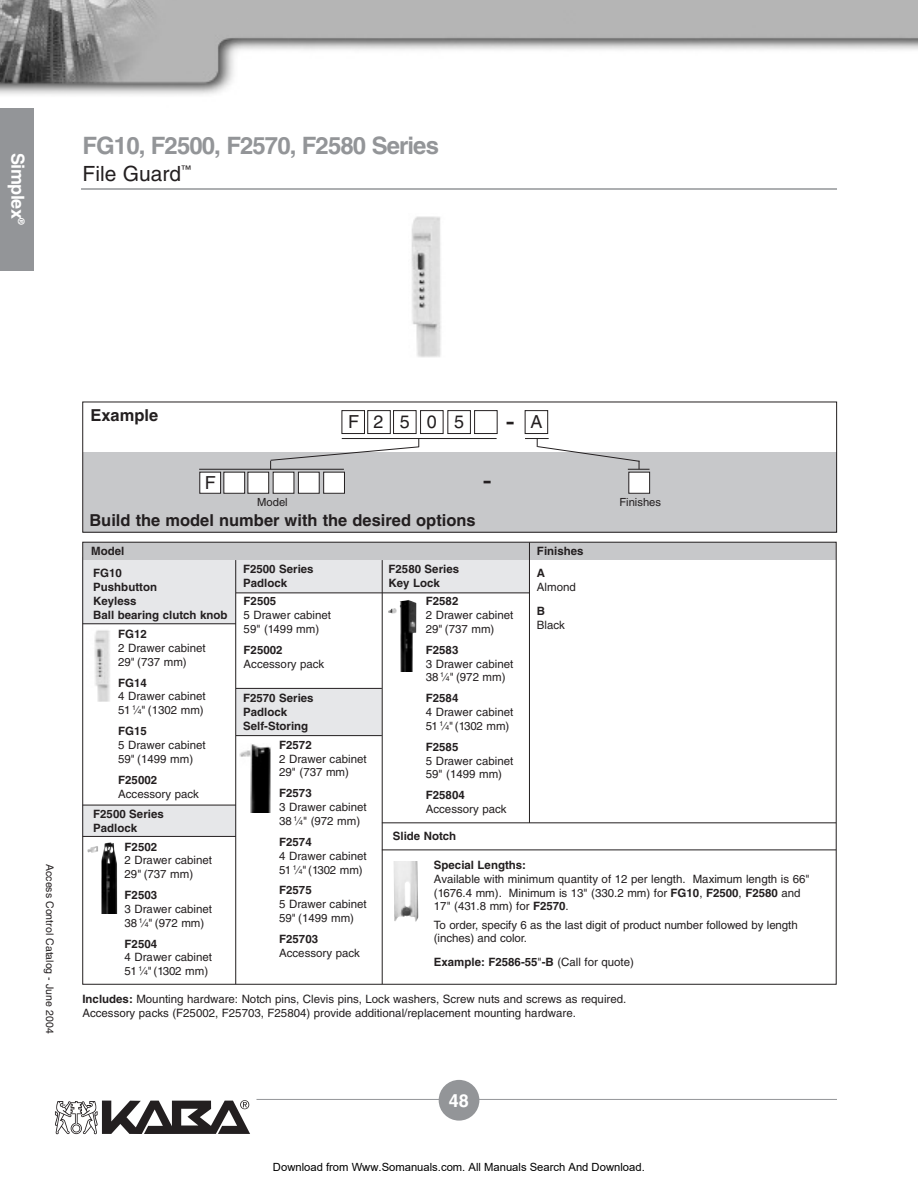
<style>
.page{position:relative;width:918px;height:1188px;background:#fff}
.page>*{position:absolute;margin:0;border:0;box-sizing:border-box;transform-origin:0 0}
.t1{font:28.65px "Helvetica";color:#231f20}
.t2{font:700 24px "Helvetica";letter-spacing:-.04em;color:#939598}
.t3{font:21px "Helvetica";color:#231f20}
.t4{font:700 18px "Helvetica";letter-spacing:-.03em;color:#fff}
.t5{font:18px "Helvetica";letter-spacing:.93em;color:#231f20}
.t6{font:700 16.5px "Helvetica";color:#231f20}
.t7{font:11.55px/13.8px "Helvetica";color:#231f20}
.t8{font:700 11.55px/13.8px "Helvetica";color:#231f20}
.t9{font:11.25px "Arial";color:#000}
.t10{font:11.25px "Helvetica";color:#231f20}
.t11{font:10.5px "Helvetica";color:#231f20}
.s1{font-size:18px}
.s2{font-size:6.9px}
.s3{font-weight:700}
.s4{font-weight:400}
</style>
<div class="page">
<img style="left:0;top:0;width:918px;height:95px">
<hr style="left:256px;top:1099px;width:581px;height:1px;background:#939598">
<div style="left:439px;top:1080px;width:40px;height:41px;background:#939598;border-radius:50%"></div>
<svg style="left:55px;top:1100px;width:195px;height:34px"></svg>
<div style="left:0;top:108px;width:34px;height:162px;background:#939598"></div>
<div style="left:83px;top:805px;width:153px;height:31px;background:#e6e7e9"></div>
<hr style="left:83px;top:836px;width:153px;height:1px;background:#231f20">
<hr style="left:83px;top:805px;width:153px;height:1px;background:#231f20">
<hr style="left:81px;top:188px;width:756px;height:2px;background:#939598">
<div style="left:236px;top:557px;width:293px;height:36px;background:#e6e7e9"></div>
<hr style="left:236px;top:593px;width:293px;height:1px;background:#231f20">
<div style="left:83px;top:558px;width:153px;height:66px;background:#e6e7e9"></div>
<div style="left:83px;top:542px;width:753px;height:18px;background:#c7c8ca"></div>
<div style="left:236px;top:689px;width:146px;height:47px;background:#e6e7e9"></div>
<hr style="left:236px;top:688px;width:146px;height:1px;background:#231f20">
<hr style="left:236px;top:735px;width:146px;height:1px;background:#231f20">
<div style="left:83px;top:452px;width:754px;height:80px;background:#c7c8ca"></div>
<div style="left:82px;top:402px;width:755px;height:131px;border:1px solid #231f20"></div>
<div style="left:393px;top:410px;width:24px;height:24px;border:1px solid #231f20"></div>
<div style="left:367px;top:410px;width:24px;height:24px;border:1px solid #231f20"></div>
<div style="left:341px;top:410px;width:24px;height:24px;border:1px solid #231f20"></div>
<div style="left:420px;top:410px;width:24px;height:24px;border:1px solid #231f20"></div>
<div style="left:447px;top:410px;width:24px;height:24px;border:1px solid #231f20"></div>
<div style="left:474px;top:410px;width:24px;height:24px;border:1px solid #231f20"></div>
<div style="left:200px;top:472px;width:21px;height:21px;background:#fff"></div>
<div style="left:199px;top:472px;width:22px;height:22px;border:1px solid #231f20"></div>
<div style="left:224px;top:472px;width:21px;height:21px;background:#fff"></div>
<div style="left:223px;top:472px;width:22px;height:22px;border:1px solid #231f20"></div>
<div style="left:248px;top:472px;width:21px;height:21px;background:#fff"></div>
<div style="left:247px;top:472px;width:22px;height:22px;border:1px solid #231f20"></div>
<div style="left:273px;top:472px;width:21px;height:21px;background:#fff"></div>
<div style="left:273px;top:472px;width:21px;height:22px;border:1px solid #231f20"></div>
<div style="left:298px;top:472px;width:21px;height:21px;background:#fff"></div>
<div style="left:298px;top:472px;width:22px;height:22px;border:1px solid #231f20"></div>
<div style="left:324px;top:472px;width:20px;height:21px;background:#fff"></div>
<div style="left:323px;top:472px;width:22px;height:22px;border:1px solid #231f20"></div>
<div style="left:629px;top:472px;width:21px;height:21px;background:#fff"></div>
<div style="left:628px;top:472px;width:22px;height:22px;border:1px solid #231f20"></div>
<hr style="left:199px;top:469px;width:145px;height:1px;background:#231f20">
<hr style="left:342px;top:438px;width:155px;height:1px;background:#231f20">
<svg style="left:270px;top:439px;width:150px;height:30px"></svg>
<svg style="left:525px;top:438px;width:125px;height:32px"></svg>
<hr style="left:83px;top:623px;width:153px;height:1px;background:#231f20">
<div style="left:525px;top:410px;width:23px;height:24px;border:1px solid #231f20"></div>
<hr style="left:382px;top:560px;width:1px;height:424px;background:#231f20">
<hr style="left:235px;top:560px;width:1px;height:424px;background:#231f20">
<hr style="left:382px;top:822px;width:454px;height:1px;background:#231f20">
<hr style="left:382px;top:850px;width:454px;height:1px;background:#231f20">
<img style="left:388px;top:600px;width:28px;height:72px">
<img style="left:393px;top:861px;width:25px;height:61px">
<img style="left:411px;top:216px;width:30px;height:142px">
<img style="left:94px;top:630px;width:16px;height:71px">
<img style="left:87px;top:842px;width:30px;height:71px">
<img style="left:240px;top:744px;width:31px;height:69px">
<hr style="left:529px;top:542px;width:1px;height:281px;background:#231f20">
<h3 class="t4" style="left:25px;top:153px;width:74px;rotate:90deg">Simplex<sup>®</sup></h3>
<h2 class="t2" style="left:83px;top:136px;width:358px">FG10, F2500, F2570, F2580 Series</h2>
<h3 class="t3" style="left:83px;top:166px;width:111px">File Guard<sup>™</sup></h3>
<p class="t11" style="left:54px;top:864px;width:171px;rotate:90deg">Access Control Catalog - June 2004</p>
<h3 class="t6" style="left:90px;top:409px;width:69px">Example</h3>
<h3 class="t5" style="left:348px;top:415px;width:118px">F2505</h3>
<h1 class="t1" style="left:506px;top:410px;width:38px">- <span class="s1">A</span></h1>
<h3 class="t5" style="left:205px;top:476px;width:12px">F</h3>
<h1 class="t1" style="left:482px;top:470px;width:11px">-</h1>
<p class="t10" style="left:257px;top:498px;width:32px">Model</p>
<p class="t10" style="left:619px;top:498px;width:43px">Finishes</p>
<h3 class="t6" style="left:89px;top:514px;width:388px">Build the model number with the desired options</h3>
<p class="t8" style="left:91px;top:545px;width:35px">Model</p>
<p class="t8" style="left:93px;top:567px;width:136px">FG10<br>Pushbutton<br>Keyless<br>Ball bearing clutch knob</p>
<p class="t8" style="left:118px;top:628px;width:30px">FG12</p>
<p class="t7" style="left:118px;top:642px;width:89px">2 Drawer cabinet<br>29" (737 mm)</p>
<p class="t8" style="left:118px;top:677px;width:30px">FG14</p>
<p class="t7" style="left:118px;top:691px;width:89px">4 Drawer cabinet<br>51 <sup>1</sup>⁄<span class="s2">4</span>" (1302 mm)</p>
<p class="t8" style="left:118px;top:725px;width:30px">FG15</p>
<p class="t7" style="left:118px;top:739px;width:89px">5 Drawer cabinet<br>59" (1499 mm)</p>
<p class="t8" style="left:118px;top:774px;width:40px">F25002</p>
<p class="t7" style="left:118px;top:788px;width:82px">Accessory pack</p>
<p class="t8" style="left:93px;top:808px;width:72px">F2500 Series<br>Padlock</p>
<p class="t8" style="left:125px;top:840px;width:34px">F2502</p>
<p class="t7" style="left:125px;top:854px;width:89px">2 Drawer cabinet<br>29" (737 mm)</p>
<p class="t8" style="left:125px;top:889px;width:34px">F2503</p>
<p class="t7" style="left:125px;top:903px;width:89px">3 Drawer cabinet<br>38 <sup>1</sup>⁄<span class="s2">4</span>" (972 mm)</p>
<p class="t8" style="left:125px;top:938px;width:34px">F2504</p>
<p class="t7" style="left:125px;top:951px;width:89px">4 Drawer cabinet<br>51 <sup>1</sup>⁄<span class="s2">4</span>" (1302 mm)</p>
<p class="t8" style="left:243px;top:563px;width:72px">F2500 Series<br>Padlock</p>
<p class="t8" style="left:244px;top:595px;width:34px">F2505</p>
<p class="t7" style="left:244px;top:609px;width:89px">5 Drawer cabinet<br>59" (1499 mm)</p>
<p class="t8" style="left:244px;top:644px;width:40px">F25002</p>
<p class="t7" style="left:244px;top:658px;width:82px">Accessory pack</p>
<p class="t8" style="left:243px;top:692px;width:72px">F2570 Series<br>Padlock<br>Self-Storing</p>
<p class="t8" style="left:279px;top:739px;width:34px">F2572</p>
<p class="t7" style="left:279px;top:753px;width:89px">2 Drawer cabinet<br>29" (737 mm)</p>
<p class="t8" style="left:279px;top:787px;width:34px">F2573</p>
<p class="t7" style="left:279px;top:801px;width:89px">3 Drawer cabinet<br>38 <sup>1</sup>⁄<span class="s2">4</span>" (972 mm)</p>
<p class="t8" style="left:279px;top:836px;width:34px">F2574</p>
<p class="t7" style="left:279px;top:850px;width:89px">4 Drawer cabinet<br>51 <sup>1</sup>⁄<span class="s2">4</span>" (1302 mm)</p>
<p class="t8" style="left:279px;top:884px;width:34px">F2575</p>
<p class="t7" style="left:279px;top:898px;width:89px">5 Drawer cabinet<br>59" (1499 mm)</p>
<p class="t8" style="left:279px;top:933px;width:40px">F25703</p>
<p class="t7" style="left:279px;top:947px;width:82px">Accessory pack</p>
<p class="t8" style="left:389px;top:563px;width:72px">F2580 Series<br>Key Lock</p>
<p class="t8" style="left:426px;top:595px;width:34px">F2582</p>
<p class="t7" style="left:426px;top:609px;width:89px">2 Drawer cabinet<br>29" (737 mm)</p>
<p class="t8" style="left:426px;top:644px;width:34px">F2583</p>
<p class="t7" style="left:426px;top:658px;width:89px">3 Drawer cabinet<br>38 <sup>1</sup>⁄<span class="s2">4</span>" (972 mm)</p>
<p class="t8" style="left:426px;top:692px;width:34px">F2584</p>
<p class="t7" style="left:426px;top:706px;width:89px">4 Drawer cabinet<br>51 <sup>1</sup>⁄<span class="s2">4</span>" (1302 mm)</p>
<p class="t8" style="left:426px;top:741px;width:34px">F2585</p>
<p class="t7" style="left:426px;top:755px;width:89px">5 Drawer cabinet<br>59" (1499 mm)</p>
<p class="t8" style="left:426px;top:789px;width:40px">F25804</p>
<p class="t7" style="left:426px;top:803px;width:82px">Accessory pack</p>
<p class="t8" style="left:537px;top:541px;width:48px;line-height:21.8px">Finishes<br>A</p>
<p class="t7" style="left:537px;top:581px;width:40px">Almond</p>
<p class="t8" style="left:537px;top:605px;width:10px">B</p>
<p class="t7" style="left:537px;top:619px;width:30px">Black</p>
<p class="t8" style="left:393px;top:830px;width:65px">Slide Notch</p>
<p class="t8" style="left:434px;top:859px;width:94px">Special Lengths:</p>
<p class="t7" style="left:434px;top:873px;width:377px">Available with minimum quantity of 12 per length. Maximum length is 66" (1676.4 mm). Minimum is 13" (330.2 mm) for <span class="s3">FG10</span>, <span class="s3">F2500</span>, <span class="s3">F2580</span> and<br>17" (431.8 mm) for <span class="s3">F2570</span>.</p>
<p class="t7" style="left:434px;top:919px;width:365px">To order, specify 6 as the last digit of product number followed by length (inches) and color.</p>
<p class="t8" style="left:434px;top:956px;width:202px">Example: F2586-55<span class="s4">"</span>-B <span class="s4">(Call for quote)</span></p>
<p class="t7" style="left:82px;top:993px;width:545px"><span class="s3">Includes:</span> Mounting hardware: Notch pins, Clevis pins, Lock washers, Screw nuts and screws as required.<br>Accessory packs (F25002, F25703, F25804) provide additional/replacement mounting hardware.</p>
<h3 class="t4" style="left:449px;top:1093px;width:22px">48</h3>
<p class="t9" style="left:273px;top:1160px;width:373px">Download from Www.Somanuals.com. All Manuals Search And Download.</p>
</div>
